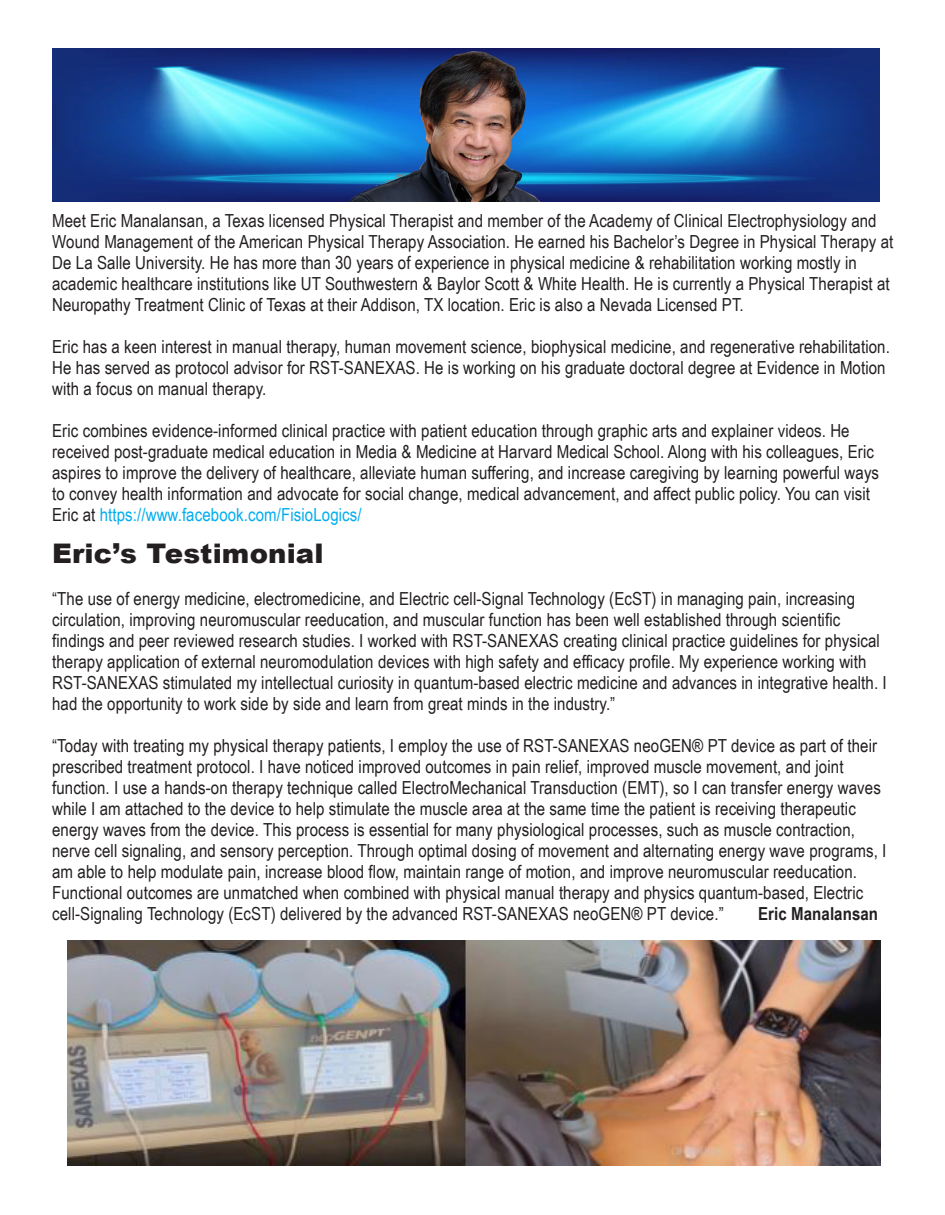
<style>
.page{position:relative;width:945px;height:1215px;background:#fff}
.page>*{position:absolute;margin:0;border:0;box-sizing:border-box;transform-origin:0 0}
.t1{font:900 27px "Arial";letter-spacing:.005em;color:#231f20}
.t2{font:18px/21px "Arial Narrow";letter-spacing:.005em;color:#231f20}
.t3{font:700 18px "Arial Narrow";letter-spacing:.005em;color:#231f20}
.s1{color:#00aeef}
</style>
<div class="page">
<img style="left:67px;top:940px;width:814px;height:226px">
<img style="left:52px;top:48px;width:827px;height:154px">
<img style="left:333px;top:48px;width:250px;height:153px">
<p class="t2" style="left:52px;top:210px;width:843px">Meet Eric Manalansan, a Texas licensed Physical Therapist and member of the Academy of Clinical Electrophysiology and Wound Management of the American Physical Therapy Association. He earned his Bachelor’s Degree in Physical Therapy at De La Salle University. He has more than 30 years of experience in physical medicine &amp; rehabilitation working mostly in academic healthcare institutions like UT Southwestern &amp; Baylor Scott &amp; White Health. He is currently a Physical Therapist at Neuropathy Treatment Clinic of Texas at their Addison, TX location. Eric is also a Nevada Licensed PT.</p>
<p class="t2" style="left:52px;top:336px;width:839px">Eric has a keen interest in manual therapy, human movement science, biophysical medicine, and regenerative rehabilitation.<br>He has served as protocol advisor for RST-SANEXAS. He is working on his graduate doctoral degree at Evidence in Motion with a focus on manual therapy.</p>
<p class="t2" style="left:52px;top:420px;width:829px">Eric combines evidence-informed clinical practice with patient education through graphic arts and explainer videos. He received post-graduate medical education in Media &amp; Medicine at Harvard Medical School. Along with his colleagues, Eric aspires to improve the delivery of healthcare, alleviate human suffering, and increase caregiving by learning powerful ways to convey health information and advocate for social change, medical advancement, and affect public policy. You can visit Eric at <span class="s1">https://www.facebook.com/FisioLogics/</span></p>
<h1 class="t1" style="left:52px;top:534px;width:273px">Eric’s Testimonial</h1>
<p class="t2" style="left:52px;top:588px;width:836px">“The use of energy medicine, electromedicine, and Electric cell-Signal Technology (EcST) in managing pain, increasing circulation, improving neuromuscular reeducation, and muscular function has been well established through scientific findings and peer reviewed research studies. I worked with RST-SANEXAS creating clinical practice guidelines for physical therapy application of external neuromodulation devices with high safety and efficacy profile. My experience working with RST-SANEXAS stimulated my intellectual curiosity in quantum-based electric medicine and advances in integrative health. I had the opportunity to work side by side and learn from great minds in the industry.”</p>
<p class="t2" style="left:52px;top:735px;width:836px">“Today with treating my physical therapy patients, I employ the use of RST-SANEXAS neoGEN® PT device as part of their prescribed treatment protocol. I have noticed improved outcomes in pain relief, improved muscle movement, and joint function. I use a hands-on therapy technique called ElectroMechanical Transduction (EMT), so I can transfer energy waves while I am attached to the device to help stimulate the muscle area at the same time the patient is receiving therapeutic energy waves from the device. This process is essential for many physiological processes, such as muscle contraction, nerve cell signaling, and sensory perception. Through optimal dosing of movement and alternating energy wave programs, I am able to help modulate pain, increase blood flow, maintain range of motion, and improve neuromuscular reeducation.<br>Functional outcomes are unmatched when combined with physical manual therapy and physics quantum-based, Electric cell-Signaling Technology (EcST) delivered by the advanced RST-SANEXAS neoGEN® PT device.”</p>
<p class="t3" style="left:758px;top:900px;width:122px">Eric Manalansan</p>
</div>
